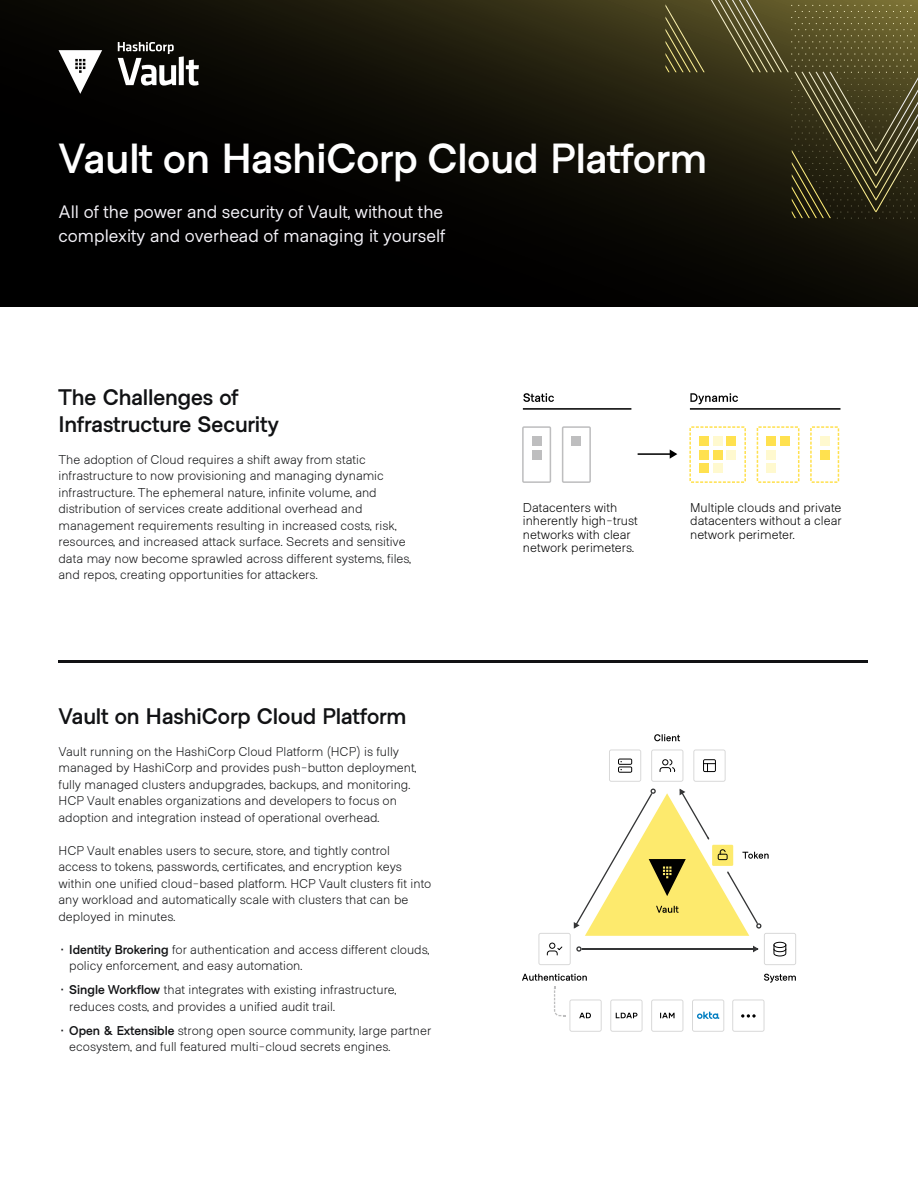
<style>
.page{position:relative;width:918px;height:1188px;background:#fff}
.page>*{position:absolute;margin:0;border:0;box-sizing:border-box;transform-origin:0 0}
.t1{font:700 42px "Metro Sans";color:#fff}
.t2{font:700 22.5px/27px "Metro Sans";letter-spacing:-.005em;color:#111214}
.t3{font:18px/24px "Metro Sans";color:#f4f2f8}
.t4{font:300 12.75px/16.5px "Metro Sans";color:#111214}
.t5{font:300 12.75px/13.5px "Metro Sans";color:#000}
.s1{font-weight:700}
</style>
<div class="page">
<hr style="left:58px;top:660px;width:810px;height:3px;background:#111214">
<svg style="left:651px;top:749px;width:32px;height:32px"></svg>
<svg style="left:693px;top:749px;width:33px;height:32px"></svg>
<svg style="left:609px;top:749px;width:32px;height:32px"></svg>
<svg style="left:654px;top:734px;width:26px;height:7px"></svg>
<svg style="left:522px;top:973px;width:65px;height:7px"></svg>
<svg style="left:764px;top:973px;width:32px;height:9px"></svg>
<svg style="left:692px;top:999px;width:32px;height:32px"></svg>
<svg style="left:732px;top:999px;width:33px;height:32px"></svg>
<svg style="left:610px;top:999px;width:33px;height:32px"></svg>
<svg style="left:651px;top:999px;width:32px;height:32px"></svg>
<svg style="left:554px;top:986px;width:48px;height:45px"></svg>
<svg style="left:538px;top:788px;width:258px;height:177px"></svg>
<svg style="left:0;top:0;width:918px;height:306px;background:#0b0a04"></svg>
<svg style="left:58px;top:50px;width:44px;height:44px"></svg>
<svg style="left:118px;top:42px;width:81px;height:44px"></svg>
<div style="left:522px;top:426px;width:29px;height:57px;border:2px solid #bebebf"></div>
<div style="left:562px;top:426px;width:29px;height:57px;border:2px solid #bebebf"></div>
<div style="left:532px;top:436px;width:9px;height:9px;background:#bebebf"></div>
<div style="left:572px;top:436px;width:9px;height:9px;background:#bebebf"></div>
<div style="left:532px;top:450px;width:9px;height:9px;background:#bebebf"></div>
<div style="left:689px;top:426px;width:57px;height:57px;border:2px dashed #ffe14f"></div>
<div style="left:757px;top:426px;width:42px;height:57px;border:2px dashed #ffe14f"></div>
<div style="left:810px;top:426px;width:29px;height:57px;border:2px dashed #ffe14f"></div>
<div style="left:699px;top:436px;width:10px;height:9px;background:#ffe14f"></div>
<div style="left:767px;top:436px;width:9px;height:9px;background:#ffe14f"></div>
<div style="left:820px;top:436px;width:9px;height:9px;background:#fff9cf"></div>
<div style="left:699px;top:450px;width:10px;height:9px;background:#ffe14f"></div>
<div style="left:767px;top:450px;width:9px;height:9px;background:#fff9cf"></div>
<div style="left:820px;top:450px;width:9px;height:9px;background:#ffe14f"></div>
<div style="left:699px;top:464px;width:10px;height:9px;background:#ffe14f"></div>
<div style="left:767px;top:464px;width:9px;height:9px;background:#fff9cf"></div>
<div style="left:713px;top:436px;width:9px;height:9px;background:#fff9cf"></div>
<div style="left:780px;top:436px;width:10px;height:9px;background:#ffe14f"></div>
<div style="left:727px;top:436px;width:9px;height:9px;background:#ffe14f"></div>
<div style="left:713px;top:450px;width:9px;height:9px;background:#ffe14f"></div>
<div style="left:727px;top:450px;width:9px;height:9px;background:#fff9cf"></div>
<div style="left:713px;top:464px;width:9px;height:9px;background:#fff9cf"></div>
<hr style="left:638px;top:453px;width:38px;height:2px;background:#000">
<svg style="left:670px;top:449px;width:7px;height:9px"></svg>
<hr style="left:523px;top:408px;width:108px;height:1px;background:#000">
<hr style="left:690px;top:408px;width:151px;height:1px;background:#000">
<svg style="left:690px;top:393px;width:48px;height:11px"></svg>
<svg style="left:523px;top:393px;width:31px;height:9px"></svg>
<svg style="left:666px;top:0;width:252px;height:218px;background:#403c1f"></svg>
<h1 class="t1" style="left:58px;top:134px;width:650px">Vault on HashiCorp Cloud Platform</h1>
<h3 class="t3" style="left:58px;top:201px;width:389px">All of the power and security of Vault, without the complexity and overhead of managing it yourself</h3>
<h2 class="t2" style="left:58px;top:385px;width:222px">The Challenges of<br>Infrastructure Security</h2>
<p class="t4" style="left:58px;top:451px;width:354px">The adoption of Cloud requires a shift away from static infrastructure to now provisioning and managing dynamic infrastructure. The ephemeral nature, infinite volume, and distribution of services create additional overhead and management requirements resulting in increased costs, risk, resources, and increased attack surface. Secrets and sensitive data may now become sprawled across different systems, files, and repos, creating opportunities for attackers.</p>
<h2 class="t2" style="left:58px;top:703px;width:350px">Vault on HashiCorp Cloud Platform</h2>
<p class="t4" style="left:58px;top:743px;width:359px">Vault running on the HashiCorp Cloud Platform (HCP) is fully managed by HashiCorp and provides push-button deployment, fully managed clusters andupgrades, backups, and monitoring.<br>HCP Vault enables organizations and developers to focus on adoption and integration instead of operational overhead.</p>
<p class="t4" style="left:58px;top:842px;width:374px">HCP Vault enables users to secure, store, and tightly control access to tokens, passwords, certificates, and encryption keys within one unified cloud-based platform. HCP Vault clusters fit into any workload and automatically scale with clusters that can be deployed in minutes.</p>
<p class="t4" style="left:69px;top:941px;width:362px;text-indent:-11px">• <span class="s1">Identity Brokering</span> for authentication and access different clouds, policy enforcement, and easy automation.</p>
<p class="t4" style="left:69px;top:982px;width:329px;text-indent:-11px">• <span class="s1">Single Workflow</span> that integrates with existing infrastructure, reduces costs, and provides a unified audit trail.</p>
<p class="t4" style="left:69px;top:1022px;width:364px;text-indent:-11px">• <span class="s1">Open &amp; Extensible</span> strong open source community, large partner ecosystem, and full featured multi-cloud secrets engines.</p>
<p class="t5" style="left:523px;top:501px;width:117px">Datacenters with inherently high-trust networks with clear network perimeters.</p>
<p class="t5" style="left:690px;top:501px;width:153px;text-align:justify">Multiple clouds and private datacenters without a clear network perimeter.</p>
</div>
